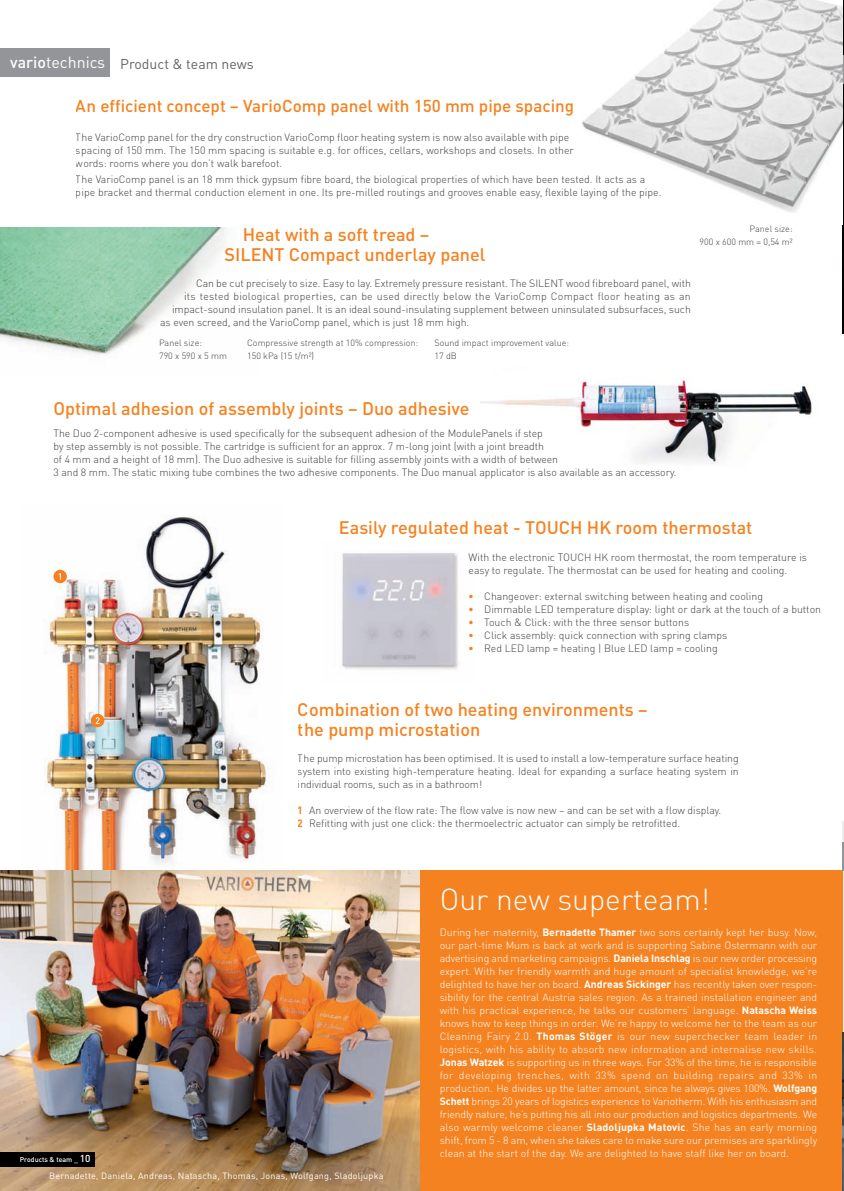
<style>
.page{position:relative;width:844px;height:1191px;background:#fff}
.page>*{position:absolute;margin:0;border:0;box-sizing:border-box;transform-origin:0 0}
.t1{font:300 30px "DIN Pro";color:#fff}
.t2{font:500 18px/20px "DIN Pro";color:#f58220}
.t3{font:500 17px "DIN Pro";color:#f58220}
.t4{font:14px "DIN Pro";color:#636366}
.t5{font:300 10.5px/13px "DIN Pro";letter-spacing:-.005em;color:#3f3f40}
.t6{font:300 10.5px/13px "DIN Pro";color:#fff;text-align:justify}
.t7{font:300 10.5px "DIN Pro";letter-spacing:.02em;color:#3f3f40}
.t8{font:300 9px/13px "DIN Pro";color:#3f3f40}
.t9{font:9px "DIN Pro";letter-spacing:.025em;color:#fff}
.t10{font:500 7px "DIN Pro";color:#fff}
.s1{font-weight:500;font-size:16px;color:#fff}
.s2{font-size:16px;color:#fff}
.s3{font-weight:700;color:#f58220}
.s4{font-size:10px}
.s5{font-weight:700}
</style>
<div class="page">
<img style="left:842px;top:6px;width:1px;height:327px">
<hr style="left:842px;top:821px;width:1px;height:370px;background:#eeeeef">
<img style="left:46px;top:516px;width:221px;height:354px">
<div style="left:53px;top:570px;width:14px;height:13px;background:#f57f21;border-radius:50%"></div>
<svg style="left:59px;top:573px;width:2px;height:7px"></svg>
<div style="left:91px;top:714px;width:13px;height:13px;background:#f57f21;border-radius:50%"></div>
<svg style="left:96px;top:717px;width:3px;height:7px"></svg>
<div style="left:0;top:870px;width:842px;height:321px;background:#f58220"></div>
<img style="left:842px;top:1032px;width:1px;height:158px">
<img style="left:342px;top:553px;width:117px;height:117px">
<img style="left:0;top:870px;width:419px;height:321px">
<div style="left:0;top:48px;width:110px;height:29px;background:#939598"></div>
<div style="left:0;top:1152px;width:95px;height:14px;background:#000001"></div>
<svg style="left:842px;top:55px;width:1px;height:28px"></svg>
<img style="left:480px;top:380px;width:332px;height:84px">
<img style="left:582px;top:0;width:260px;height:212px">
<img style="left:0;top:228px;width:228px;height:127px">
<svg style="left:842px;top:842px;width:1px;height:28px"></svg>
<h3 class="t4" style="left:10px;top:53px;width:245px"><span class="s1">vario</span><span class="s2">technics</span> Product &amp; team news</h3>
<h3 class="t3" style="left:76px;top:92px;width:499px">An efficient concept – VarioComp panel with 150 mm pipe spacing</h3>
<p class="t5" style="left:76px;top:129px;width:499px">The VarioComp panel for the dry construction VarioComp floor heating system is now also available with pipe spacing of 150 mm. The 150 mm spacing is suitable e.g. for offices, cellars, workshops and closets. In other words: rooms where you don’t walk barefoot.</p>
<p class="t5" style="left:76px;top:171px;width:586px">The VarioComp panel is an 18 mm thick gypsum fibre board, the biological properties of which have been tested. It acts as a pipe bracket and thermal conduction element in one. Its pre-milled routings and grooves enable easy, flexible laying of the pipe.</p>
<h2 class="t2" style="left:224px;top:222px;width:262px;text-indent:18px">Heat with a soft tread –<br>SILENT Compact underlay panel</h2>
<p class="t5" style="left:196px;top:275px;width:496px">Can be cut precisely to size. Easy to lay. Extremely pressure resistant. The SILENT wood fibreboard panel, with</p>
<p class="t7" style="left:184px;top:288px;width:508px">its tested biological properties, can be used directly below the VarioComp Compact floor heating as an</p>
<p class="t5" style="left:172px;top:301px;width:520px">impact-sound insulation panel. It is an ideal sound-insulating supplement between uninsulated subsurfaces, such</p>
<p class="t5" style="left:160px;top:314px;width:310px">as even screed, and the VarioComp panel, which is just 18 mm high.</p>
<p class="t8" style="left:159px;top:336px;width:69px">Panel size:<br>790 x 590 x 5 mm</p>
<p class="t8" style="left:247px;top:336px;width:173px">Compressive strength at 10% compression:<br>150 kPa (15 t/m2)</p>
<p class="t8" style="left:434px;top:336px;width:136px">Sound impact improvement value:<br>17 dB</p>
<p class="t8" style="left:699px;top:222px;width:95px;text-align:right">Panel size:<br>900 x 600 mm = 0,54 m²</p>
<h2 class="t2" style="left:53px;top:397px;width:417px">Optimal adhesion of assembly joints – Duo adhesive</h2>
<p class="t5" style="left:53px;top:426px;width:624px">The Duo 2-component adhesive is used specifically for the subsequent adhesion of the ModulePanels if step<br>by step assembly is not possible. The cartridge is sufficient for an approx. 7 m-long joint (with a joint breadth<br>of 4 mm and a height of 18 mm). The Duo adhesive is suitable for filling assembly joints with a width of between<br>3 and 8 mm. The static mixing tube combines the two adhesive components. The Duo manual applicator is also available as an accessory.</p>
<h2 class="t2" style="left:339px;top:516px;width:415px">Easily regulated heat - TOUCH HK room thermostat</h2>
<p class="t5" style="left:468px;top:550px;width:340px">With the electronic TOUCH HK room thermostat, the room temperature is easy to regulate. The thermostat can be used for heating and cooling.</p>
<p class="t5" style="left:468px;top:589px;width:296px"><span class="s3">•</span> Changeover: external switching between heating and cooling</p>
<p class="t5" style="left:468px;top:602px;width:354px"><span class="s3">•</span> Dimmable LED temperature display: light or dark at the touch of a button</p>
<p class="t5" style="left:468px;top:615px;width:222px"><span class="s3">•</span> Touch &amp; Click: with the three sensor buttons</p>
<p class="t5" style="left:468px;top:628px;width:260px"><span class="s3">•</span> Click assembly: quick connection with spring clamps</p>
<p class="t5" style="left:468px;top:641px;width:250px"><span class="s3">•</span> Red LED lamp = heating | Blue LED lamp = cooling</p>
<p class="t10" style="left:20px;top:1154px;width:72px">Products &amp; team _ <span class="s4">10</span></p>
<h2 class="t2" style="left:298px;top:698px;width:351px">Combination of two heating environments – the pump microstation</h2>
<p class="t5" style="left:298px;top:751px;width:442px;text-align:justify">The pump microstation has been optimised. It is used to install a low-temperature surface heating system into existing high-temperature heating. Ideal for expanding a surface heating system in individual rooms, such as in a bathroom!</p>
<p class="t5" style="left:298px;top:803px;width:425px"><span class="s3">1</span> An overview of the flow rate: The flow valve is now new – and can be set with a flow display.<br><span class="s3">2</span> Refitting with just one click: the thermoelectric actuator can simply be retrofitted.</p>
<h1 class="t1" style="left:439px;top:875px;width:271px">Our new superteam!</h1>
<p class="t6" style="left:439px;top:924px;width:379px">During her maternity, <span class="s5">Bernadette Thamer</span> two sons certainly kept her busy. Now, our part-time Mum is back at work and is supporting Sabine Ostermann with our advertising and marketing campaigns. <span class="s5">Daniela Inschlag</span> is our new order processing expert. With her friendly warmth and huge amount of specialist knowledge, we’re delighted to have her on board. <span class="s5">Andreas Sickinger</span> has recently taken over respon&shy;sibility for the central Austria sales region. As a trained installation engineer and with his practical experience, he talks our customers’ language. <span class="s5">Natascha Weiss </span>knows how to keep things in order. We’re happy to welcome her to the team as our Cleaning Fairy 2.0. <span class="s5">Thomas Stöger</span> is our new superchecker team leader in logistics, with his ability to absorb new information and internalise new skills.<br><span class="s5">Jonas Watzek</span> is supporting us in three ways. For 33% of the time, he is responsible for developing trenches, with 33% spend on building repairs and 33% in production. He divides up the latter amount, since he always gives 100%. <span class="s5">Wolfgang Schett</span> brings 20 years of logistics experience to Variotherm. With his enthusiasm and friendly nature, he’s putting his all into our production and logistics departments. We also warmly welcome cleaner <span class="s5">Sladoljupka Matovic</span>. She has an early morning shift, from 5 - 8 am, when she takes care to make sure our premises are sparklingly clean at the start of the day. We are delighted to have staff like her on board.</p>
<p class="t9" style="left:49px;top:1168px;width:335px">Bernadette, Daniela, Andreas, Natascha, Thomas, Jonas, Wolfgang, Sladoljupka</p>
</div>
